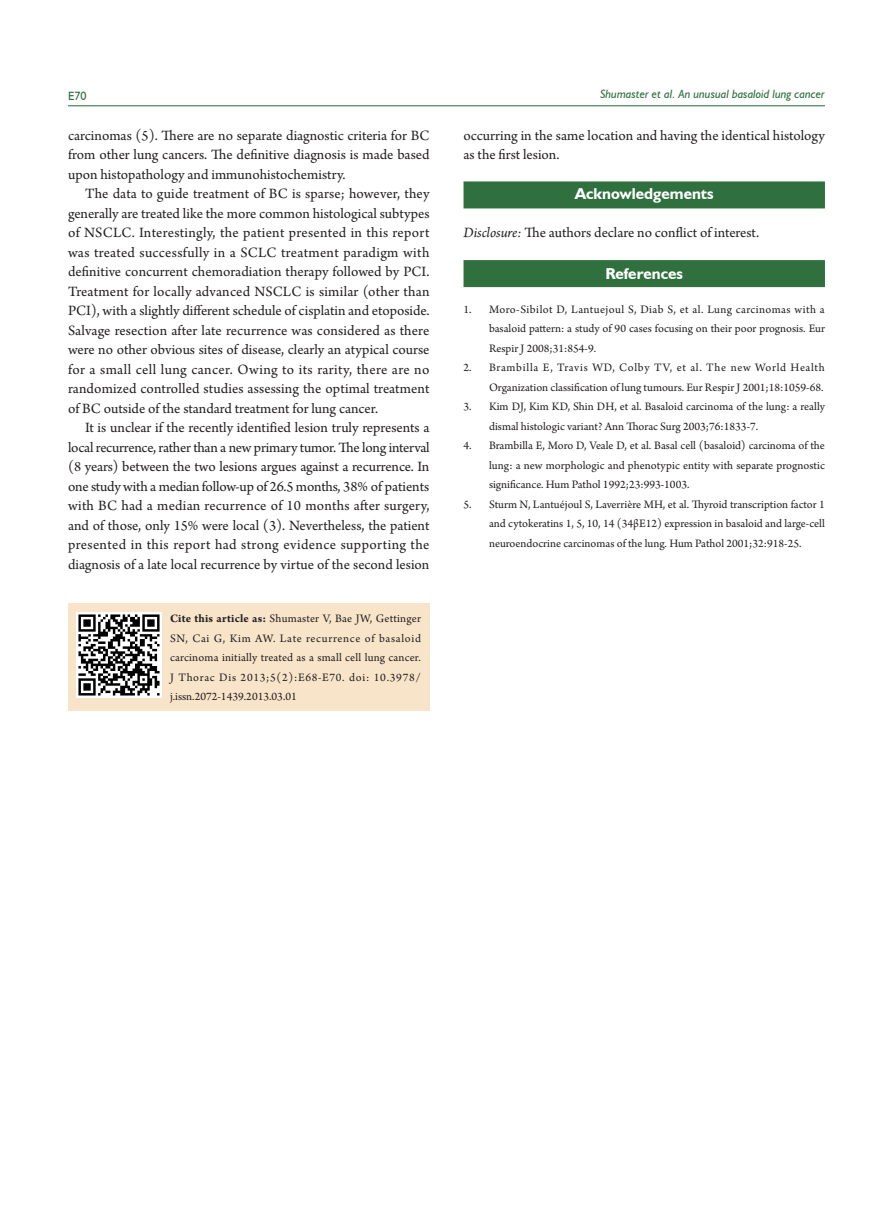
<style>
.page{position:relative;width:893px;height:1212px;background:#fff}
.page>*{position:absolute;margin:0;border:0;box-sizing:border-box;transform-origin:0 0}
.t1{font:700 15.75px "Humanist 521 BT";color:#fff}
.t2{font:15px/19.5px "Arno Pro";color:#231f20;text-align:justify}
.正文{font:12px/19.5px "Arno Pro";color:#231f20;text-align:justify}
.t3{font:italic 12px "Humanist 521 BT";color:#30703e}
.t4{font:12px "Humanist 521 BT";color:#30703e}
.s1{font-weight:700}
.s2{font-style:italic}
</style>
<div class="page">
<hr style="left:68px;top:105px;width:757px;height:1px;background:#30703e">
<div style="left:68px;top:604px;width:361px;height:107px;background:#f8e4c9"></div>
<div style="left:463px;top:181px;width:362px;height:27px;background:#30703e"></div>
<div style="left:463px;top:260px;width:362px;height:27px;background:#30703e"></div>
<img style="left:77px;top:612px;width:85px;height:85px">
<p class="t4" style="left:68px;top:88px;width:20px">E70</p>
<p class="t3" style="left:600px;top:86px;width:226px">Shumaster et al. An unusual basaloid lung cancer</p>
<p class="t2" style="left:68px;top:126px;width:363px">carcinomas (5). There are no separate diagnostic criteria for BC from other lung cancers. The definitive diagnosis is made based upon histopathology and immunohistochemistry.</p>
<p class="t2" style="left:68px;top:185px;width:363px;text-indent:17px">The data to guide treatment of BC is sparse; however, they generally are treated like the more common histological subtypes of NSCLC. Interestingly, the patient presented in this report was treated successfully in a SCLC treatment paradigm with definitive concurrent chemoradiation therapy followed by PCI.<br>Treatment for locally advanced NSCLC is similar (other than PCI), with a slightly different schedule of cisplatin and etoposide.<br>Salvage resection after late recurrence was considered as there were no other obvious sites of disease, clearly an atypical course for a small cell lung cancer. Owing to its rarity, there are no randomized controlled studies assessing the optimal treatment of BC outside of the standard treatment for lung cancer.</p>
<p class="t2" style="left:68px;top:419px;width:363px;text-indent:17px">It is unclear if the recently identified lesion truly represents a local recurrence, rather than a new primary tumor. The long interval (8 years) between the two lesions argues against a recurrence. In one study with a median follow-up of 26.5 months, 38% of patients with BC had a median recurrence of 10 months after surgery, and of those, only 15% were local (3). Nevertheless, the patient presented in this report had strong evidence supporting the diagnosis of a late local recurrence by virtue of the second lesion</p>
<p class="正文" style="left:170px;top:609px;width:252px"><span class="s1">Cite this article as:</span> Shumaster V, Bae JW, Gettinger SN, Cai G, Kim AW. Late recurrence of basaloid carcinoma initially treated as a small cell lung cancer.<br>J Thorac Dis 2013;5(2):E68-E70. doi: 10.3978/ j.issn.2072-1439.2013.03.01</p>
<p class="t2" style="left:463px;top:126px;width:363px">occurring in the same location and having the identical histology as the first lesion.</p>
<p class="t1" style="left:575px;top:184px;width:140px">Acknowledgements</p>
<p class="t2" style="left:463px;top:224px;width:297px"><span class="s2">Disclosure:</span> The authors declare no conflict of interest.</p>
<p class="t1" style="left:605px;top:264px;width:79px">References</p>
<p class="正文" style="left:489px;top:300px;width:337px;text-indent:-26px">1. Moro-Sibilot D, Lantuejoul S, Diab S, et al. Lung carcinomas with a basaloid pattern: a study of 90 cases focusing on their poor prognosis. Eur Respir J 2008;31:854-9.</p>
<p class="正文" style="left:463px;top:359px;width:363px;text-align:right">2. Brambilla E, Travis WD, Colby TV, et al. The new World Health<br>Organization classification of lung tumours. Eur Respir J 2001;18:1059-68.</p>
<p class="正文" style="left:489px;top:398px;width:338px;text-indent:-26px">3. Kim DJ, Kim KD, Shin DH, et al. Basaloid carcinoma of the lung: a really dismal histologic variant? Ann Thorac Surg 2003;76:1833-7.</p>
<p class="正文" style="left:489px;top:437px;width:337px;text-indent:-26px">4. Brambilla E, Moro D, Veale D, et al. Basal cell (basaloid) carcinoma of the lung: a new morphologic and phenotypic entity with separate prognostic significance. Hum Pathol 1992;23:993-1003.</p>
<p class="正文" style="left:489px;top:495px;width:337px;text-indent:-26px">5. Sturm N, Lantuéjoul S, Laverrière MH, et al. Thyroid transcription factor 1 and cytokeratins 1, 5, 10, 14 (34βE12) expression in basaloid and large-cell neuroendocrine carcinomas of the lung. Hum Pathol 2001;32:918-25.</p>
</div>
